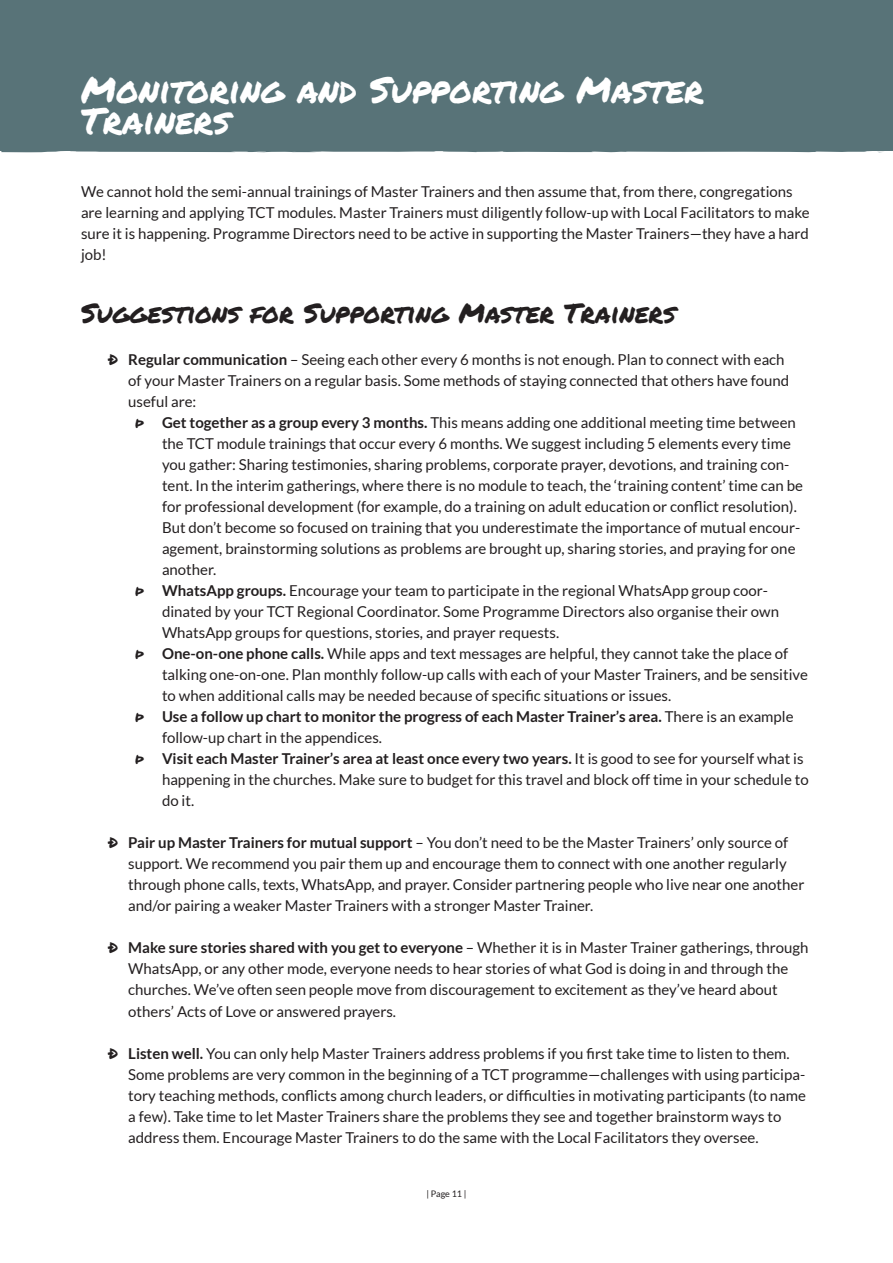
<style>
.page{position:relative;width:893px;height:1263px;background:#fff}
.page>*{position:absolute;margin:0;border:0;box-sizing:border-box;transform-origin:0 0}
.Heading_2{font:36px/31.5px "Permanent Marker";color:#fff}
.Heading_3{font:27px "Permanent Marker";color:#231f20}
.t1{font:15px/21px "Lato";color:#231f20}
.t2{font:700 15px/21px "Lato";color:#231f20}
.t3{font:9px "Lato";color:#231f20}
.s1{font-family:"Permanent Marker"}
.s2{font-weight:700}
.s3{font-family:"Permanent Marker";font-weight:400}
.s4{font-weight:400}
</style>
<div class="page">
<svg style="left:891px;top:88px;width:1px;height:41px"></svg>
<div style="left:0;top:0;width:891px;height:152px;background:#587378"></div>
<svg style="left:884px;top:0;width:9px;height:81px"></svg>
<svg style="left:877px;top:149px;width:14px;height:4px"></svg>
<p class="Heading_2" style="left:81px;top:73px;width:624px">Monitoring and Supporting Master<br>Trainers</p>
<p class="t1" style="left:81px;top:181px;width:730px">We cannot hold the semi-annual trainings of Master Trainers and then assume that, from there, congregations are learning and applying TCT modules. Master Trainers must diligently follow-up with Local Facilitators to make sure it is happening. Programme Directors need to be active in supporting the Master Trainers—they have a hard job!</p>
<p class="Heading_3" style="left:81px;top:293px;width:596px">Suggestions for Supporting Master Trainers</p>
<p class="t1" style="left:128px;top:349px;width:662px;text-indent:-20px"><span class="s1">Ð</span> <span class="s2">Regular communication</span> – Seeing each other every 6 months is not enough. Plan to connect with each of your Master Trainers on a regular basis. Some methods of staying connected that others have found useful are:</p>
<p class="t1" style="left:162px;top:412px;width:642px;text-indent:-27px"><span class="s1">þ</span> <span class="s2">Get together as a group every 3 months.</span> This means adding one additional meeting time between the TCT module trainings that occur every 6 months. We suggest including 5 elements every time you gather: Sharing testimonies, sharing problems, corporate prayer, devotions, and training con&shy;tent. In the interim gatherings, where there is no module to teach, the ‘training content’ time can be for professional development (for example, do a training on adult education or conflict resolution).<br>But don’t become so focused on training that you underestimate the importance of mutual encour&shy;agement, brainstorming solutions as problems are brought up, sharing stories, and praying for one another.</p>
<p class="t1" style="left:162px;top:580px;width:618px;text-indent:-27px"><span class="s1">þ</span> <span class="s2">WhatsApp groups.</span> Encourage your team to participate in the regional WhatsApp group coor&shy;dinated by your TCT Regional Coordinator. Some Programme Directors also organise their own<br>WhatsApp groups for questions, stories, and prayer requests.</p>
<p class="t1" style="left:162px;top:643px;width:647px;text-indent:-27px"><span class="s1">þ</span> <span class="s2">One-on-one phone calls.</span> While apps and text messages are helpful, they cannot take the place of talking one-on-one. Plan monthly follow-up calls with each of your Master Trainers, and be sensitive to when additional calls may be needed because of specific situations or issues.</p>
<p class="t2" style="left:162px;top:706px;width:633px;text-indent:-27px"><span class="s3">þ</span> Use a follow up chart to monitor the progress of each Master Trainer’s area. <span class="s4">There is an example follow-up chart in the appendices.</span></p>
<p class="t1" style="left:162px;top:748px;width:648px;text-indent:-27px"><span class="s1">þ</span> <span class="s2">Visit each Master Trainer’s area at least once every two years.</span> It is good to see for yourself what is happening in the churches. Make sure to budget for this travel and block off time in your schedule to do it.</p>
<p class="t1" style="left:128px;top:832px;width:678px;text-indent:-20px"><span class="s1">Ð</span> <span class="s2">Pair up Master Trainers for mutual support</span> – You don’t need to be the Master Trainers’ only source of support. We recommend you pair them up and encourage them to connect with one another regularly through phone calls, texts, WhatsApp, and prayer. Consider partnering people who live near one another and/or pairing a weaker Master Trainers with a stronger Master Trainer.</p>
<p class="t1" style="left:128px;top:937px;width:682px;text-indent:-20px"><span class="s1">Ð</span> <span class="s2">Make sure stories shared with you get to everyone</span> – Whether it is in Master Trainer gatherings, through WhatsApp, or any other mode, everyone needs to hear stories of what God is doing in and through the churches. We’ve often seen people move from discouragement to excitement as they’ve heard about others’ Acts of Love or answered prayers.</p>
<p class="t1" style="left:128px;top:1042px;width:679px;text-indent:-20px"><span class="s1">Ð</span> <span class="s2">Listen well.</span> You can only help Master Trainers address problems if you first take time to listen to them.<br>Some problems are very common in the beginning of a TCT programme—challenges with using participa&shy;tory teaching methods, conflicts among church leaders, or difficulties in motivating participants (to name a few). Take time to let Master Trainers share the problems they see and together brainstorm ways to address them. Encourage Master Trainers to do the same with the Local Facilitators they oversee.</p>
<p class="t3" style="left:426px;top:1188px;width:42px">| Page 11 |</p>
</div>
